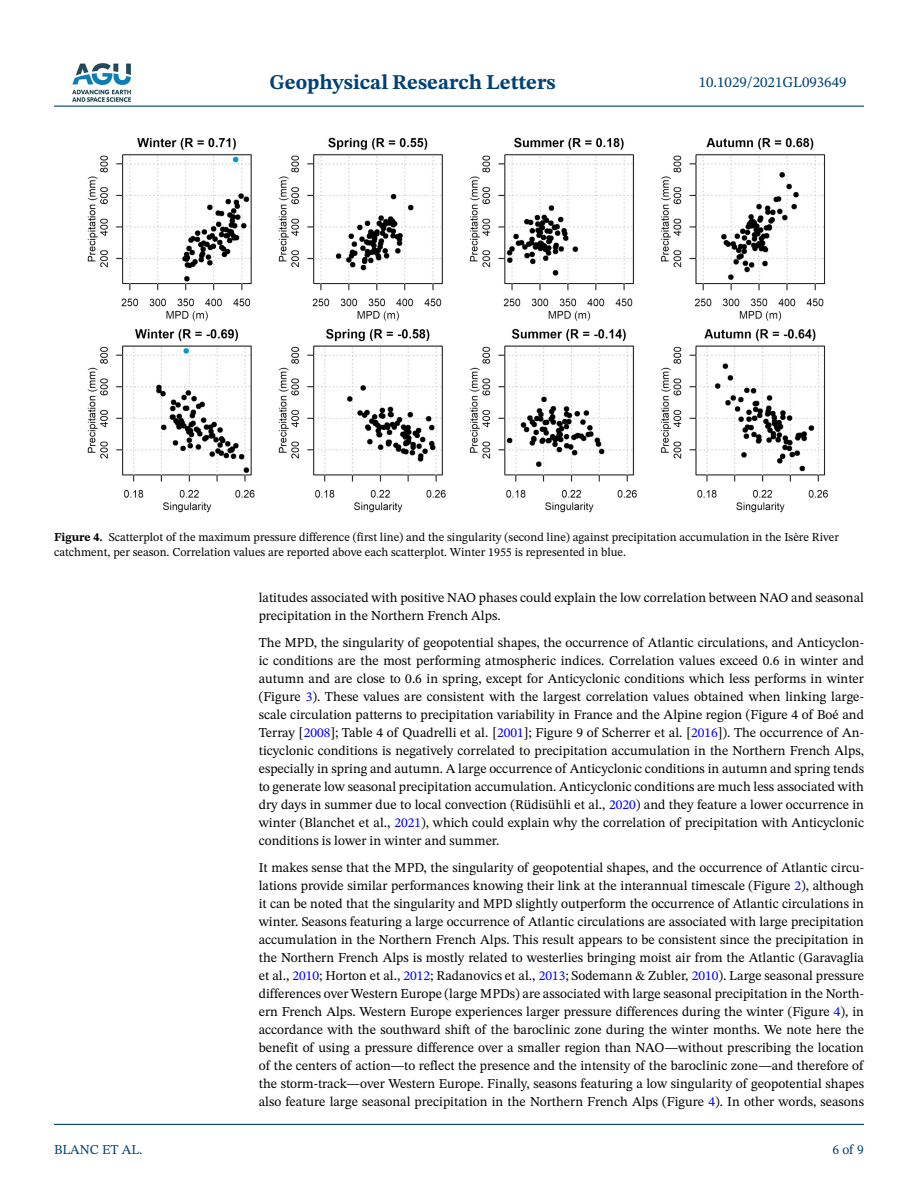
<style>
.page{position:relative;width:918px;height:1188px;background:#fff}
.page>*{position:absolute;margin:0;border:0;box-sizing:border-box;transform-origin:0 0}
.t1{font:700 21px "STIX Two Text";color:#004174}
.t2{font:15px "STIX Two Text";color:#004174}
.t3{font:13.5px/18px "STIX Two Text";color:#000;text-align:justify}
.t4{font:13.5px "STIX Two Text";color:#004174}
.t5{font:12px/15px "STIX Two Text";color:#000}
.s1{font-weight:700}
.s2{color:#00f}
</style>
<div class="page">
<hr style="left:54px;top:106px;width:810px;height:1px;background:#004174">
<hr style="left:54px;top:1124px;width:810px;height:1px;background:#004174">
<img style="left:72px;top:63px;width:59px;height:39px">
<img style="left:88px;top:137px;width:740px;height:376px">
<h1 class="t1" style="left:269px;top:67px;width:288px">Geophysical Research Letters</h1>
<p class="t2" style="left:699px;top:72px;width:149px">10.1029/2021GL093649</p>
<p class="t5" style="left:54px;top:530px;width:786px"><span class="s1">Figure 4.</span> Scatterplot of the maximum pressure difference (first line) and the singularity (second line) against precipitation accumulation in the Isère River catchment, per season. Correlation values are reported above each scatterplot. Winter 1955 is represented in blue.</p>
<p class="t4" style="left:54px;top:1140px;width:90px">BLANC ET AL.</p>
<p class="t3" style="left:259px;top:589px;width:607px">latitudes associated with positive NAO phases could explain the low correlation between NAO and seasonal precipitation in the Northern French Alps.</p>
<p class="t3" style="left:259px;top:634px;width:607px">The MPD, the singularity of geopotential shapes, the occurrence of Atlantic circulations, and Anticyclon&shy;ic conditions are the most performing atmospheric indices. Correlation values exceed 0.6 in winter and autumn and are close to 0.6 in spring, except for Anticyclonic conditions which less performs in winter (Figure <span class="s2">3</span>). These values are consistent with the largest correlation values obtained when linking large&shy;scale circulation patterns to precipitation variability in France and the Alpine region (Figure 4 of Boé and Terray [<span class="s2">2008</span>]; Table 4 of Quadrelli et al. [<span class="s2">2001</span>]; Figure 9 of Scherrer et al. [<span class="s2">2016</span>]). The occurrence of An&shy;ticyclonic conditions is negatively correlated to precipitation accumulation in the Northern French Alps, especially in spring and autumn. A large occurrence of Anticyclonic conditions in autumn and spring tends to generate low seasonal precipitation accumulation. Anticyclonic conditions are much less associated with dry days in summer due to local convection (Rüdisühli et al., <span class="s2">2020</span>) and they feature a lower occurrence in winter (Blanchet et al., <span class="s2">2021</span>), which could explain why the correlation of precipitation with Anticyclonic conditions is lower in winter and summer.</p>
<p class="t3" style="left:259px;top:859px;width:607px">It makes sense that the MPD, the singularity of geopotential shapes, and the occurrence of Atlantic circu&shy;lations provide similar performances knowing their link at the interannual timescale (Figure <span class="s2">2</span>), although it can be noted that the singularity and MPD slightly outperform the occurrence of Atlantic circulations in winter. Seasons featuring a large occurrence of Atlantic circulations are associated with large precipitation accumulation in the Northern French Alps. This result appears to be consistent since the precipitation in the Northern French Alps is mostly related to westerlies bringing moist air from the Atlantic (Garavaglia et al., <span class="s2">2010</span>; Horton et al., <span class="s2">2012</span>; Radanovics et al., <span class="s2">2013</span>; Sodemann &amp; Zubler, <span class="s2">2010</span>). Large seasonal pressure differences over Western Europe (large MPDs) are associated with large seasonal precipitation in the North&shy;ern French Alps. Western Europe experiences larger pressure differences during the winter (Figure <span class="s2">4</span>), in accordance with the southward shift of the baroclinic zone during the winter months. We note here the benefit of using a pressure difference over a smaller region than NAO—without prescribing the location of the centers of action—to reflect the presence and the intensity of the baroclinic zone—and therefore of the storm-track—over Western Europe. Finally, seasons featuring a low singularity of geopotential shapes also feature large seasonal precipitation in the Northern French Alps (Figure <span class="s2">4</span>). In other words, seasons</p>
<p class="t4" style="left:833px;top:1140px;width:33px">6 of 9</p>
</div>
